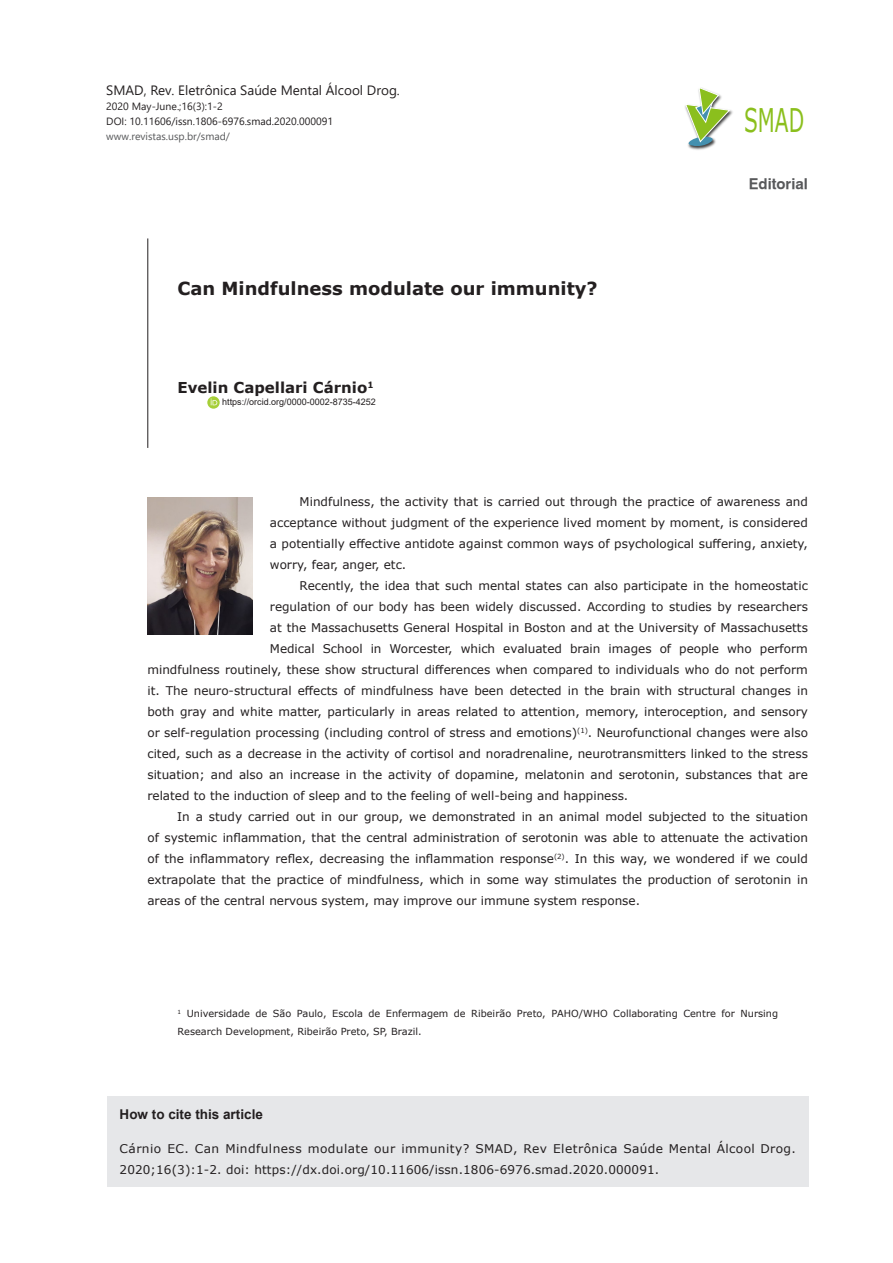
<style>
.page{position:relative;width:893px;height:1263px;background:#fff}
.page>*{position:absolute;margin:0;border:0;box-sizing:border-box;transform-origin:0 0}
.t1{font:32.55px "Verdana";color:#8bbf1d;scale:.62 1}
.Título{font:700 18px "Verdana";color:#231f20}
.Autor{font:700 15px "Verdana";color:#231f20}
.t2{font:700 15px "Geneva";color:#57585a}
.Cab-Nomedarevista{font:13.5px "Segoe UI";color:#231f20}
.SUB2{font:700 13.5px "Arial";color:#231f20}
.TEXTO{font:12px/21px "Verdana";color:#231f20;text-align:justify}
.Tópico{font:12px/21px "Verdana";letter-spacing:.025em;color:#231f20}
.DOI{font:10.5px "Segoe UI";color:#231f20}
.site{font:10.5px "Segoe UI";color:#57585a}
.ano_n_eid{font:10.5px "Segoe UI";color:#231f20}
.Rodapé_do_autor{font:9.75px/18px "Verdana";color:#231f20}
.ORCID_NOVO{font:9px "Arial";color:#231f20}
</style>
<div class="page">
<img style="left:688px;top:110px;width:45px;height:40px">
<svg style="left:685px;top:88px;width:46px;height:59px"></svg>
<hr style="left:147px;top:238px;width:1px;height:210px;background:#231f20">
<svg style="left:207px;top:396px;width:13px;height:13px"></svg>
<svg style="left:211px;top:399px;width:6px;height:6px"></svg>
<div style="left:107px;top:1096px;width:701px;height:90px;background:#e6e7e9"></div>
<img style="left:147px;top:497px;width:106px;height:137px">
<p class="Cab-Nomedarevista" style="left:106px;top:77px;width:295px">SMAD, Rev. Eletrônica Saúde Mental Álcool Drog.</p>
<p class="ano_n_eid" style="left:106px;top:96px;width:118px">2020 May-June.;16(3):1-2</p>
<p class="DOI" style="left:106px;top:111px;width:228px">DOI: 10.11606/issn.1806-6976.smad.2020.000091</p>
<p class="site" style="left:106px;top:126px;width:125px">www.revistas.usp.br/smad/</p>
<p class="Título" style="left:178px;top:275px;width:422px">Can Mindfulness modulate our immunity?</p>
<p class="Autor" style="left:178px;top:377px;width:197px">Evelin Capellari Cárnio<sup>1</sup></p>
<p class="ORCID_NOVO" style="left:222px;top:396px;width:155px">https://orcid.org/0000-0002-8735-4252</p>
<h1 class="t1" style="left:744px;top:97px;width:99px">SMAD</h1>
<p class="t2" style="left:749px;top:175px;width:61px">Editorial</p>
<p class="TEXTO" style="left:270px;top:491px;width:540px;text-indent:30px">Mindfulness, the activity that is carried out through the practice of awareness and acceptance without judgment of the experience lived moment by moment, is considered a potentially effective antidote against common ways of psychological suffering, anxiety, worry, fear, anger, etc.</p>
<p class="TEXTO" style="left:300px;top:575px;width:510px">Recently, the idea that such mental states can also participate in the homeostatic</p>
<p class="TEXTO" style="left:270px;top:596px;width:540px">regulation of our body has been widely discussed. According to studies by researchers</p>
<p class="TEXTO" style="left:270px;top:617px;width:540px">at the Massachusetts General Hospital in Boston and at the University of Massachusetts</p>
<p class="TEXTO" style="left:270px;top:638px;width:540px">Medical School in Worcester, which evaluated brain images of people who perform</p>
<p class="TEXTO" style="left:147px;top:659px;width:662px">mindfulness routinely, these show structural differences when compared to individuals who do not perform</p>
<p class="TEXTO" style="left:147px;top:680px;width:662px">it. The neuro-structural effects of mindfulness have been detected in the brain with structural changes in</p>
<p class="TEXTO" style="left:147px;top:701px;width:662px">both gray and white matter, particularly in areas related to attention, memory, interoception, and sensory</p>
<p class="TEXTO" style="left:147px;top:722px;width:662px">or self-regulation processing (including control of stress and emotions)<sup>(1)</sup>. Neurofunctional changes were also</p>
<p class="TEXTO" style="left:147px;top:743px;width:662px">cited, such as a decrease in the activity of cortisol and noradrenaline, neurotransmitters linked to the stress</p>
<p class="TEXTO" style="left:147px;top:764px;width:662px">situation; and also an increase in the activity of dopamine, melatonin and serotonin, substances that are</p>
<p class="TEXTO" style="left:147px;top:785px;width:482px">related to the induction of sleep and to the feeling of well-being and happiness.</p>
<p class="TEXTO" style="left:147px;top:806px;width:662px;text-indent:30px">In a study carried out in our group, we demonstrated in an animal model subjected to the situation of systemic inflammation, that the central administration of serotonin was able to attenuate the activation of the inflammatory reflex, decreasing the inflammation response<sup>(2)</sup>. In this way, we wondered if we could extrapolate that the practice of mindfulness, which in some way stimulates the production of serotonin in areas of the central nervous system, may improve our immune system response.</p>
<p class="Rodapé_do_autor" style="left:178px;top:1004px;width:602px"><sup>1</sup> Universidade de São Paulo, Escola de Enfermagem de Ribeirão Preto, PAHO/WHO Collaborating Centre for Nursing<br>Research Development, Ribeirão Preto, SP, Brazil.</p>
<p class="SUB2" style="left:120px;top:1105px;width:145px">How to cite this article</p>
<p class="Tópico" style="left:120px;top:1138px;width:678px">Cárnio EC. Can Mindfulness modulate our immunity? SMAD, Rev Eletrônica Saúde Mental Álcool Drog.<br>2020;16(3):1-2. doi: https://dx.doi.org/10.11606/issn.1806-6976.smad.2020.000091.</p>
</div>
